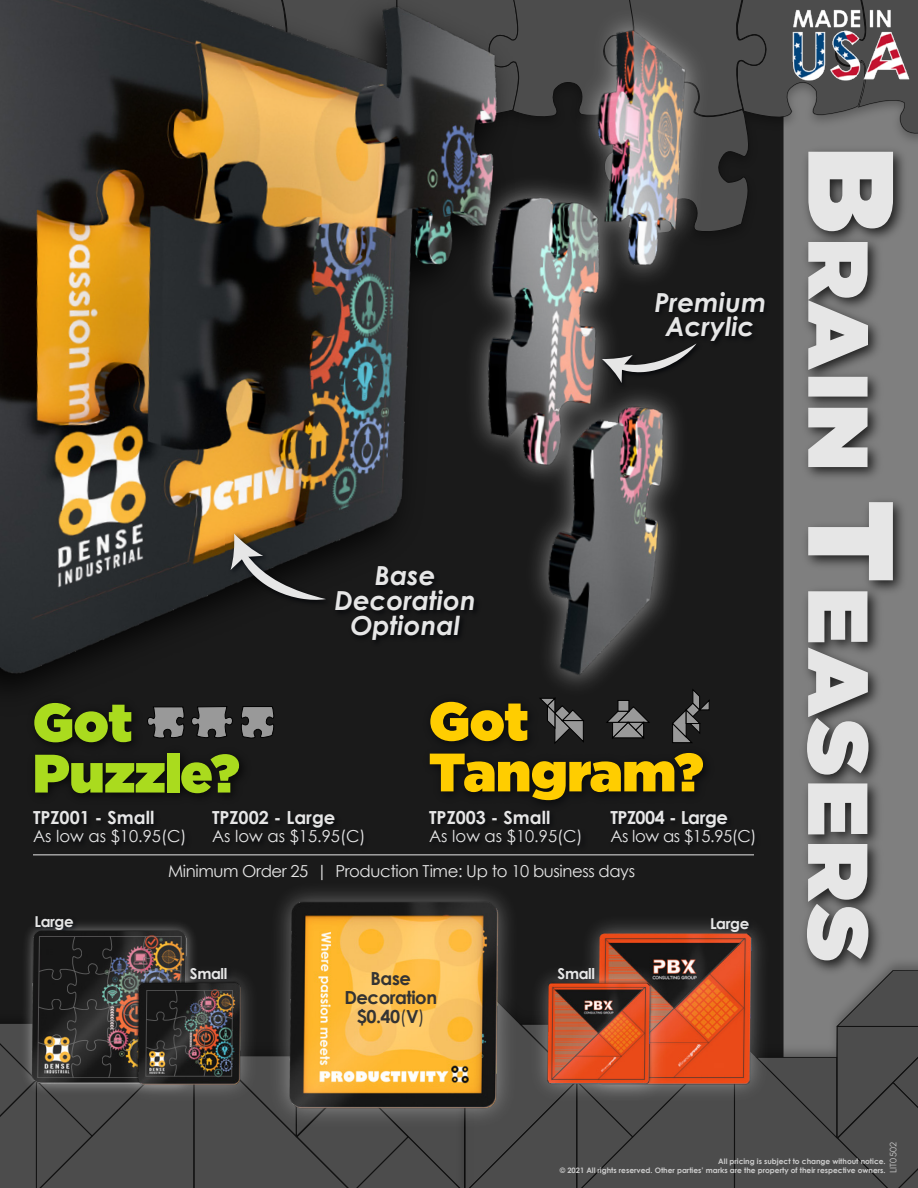
<style>
.page{position:relative;width:918px;height:1188px;background:#1a1a1a}
.page>*{position:absolute;margin:0;border:0;box-sizing:border-box;transform-origin:0 0}
.t1{font:900 84.75px "i Ciel Gotham";letter-spacing:.05em;color:#e6e6e6}
.t2{font:900 54px/51px "i Ciel Gotham";color:#ffcd00}
.t3{font:900 54px/51px "i Ciel Gotham";color:#aadb1e}
.t4{font:italic 700 26.25px/24.8px "Century Gothic";color:#e6e6e6;text-align:center}
.t5{font:700 18px "Century Gothic";color:#e6e6e6}
.t6{font:700 18px/18.9px "Century Gothic";letter-spacing:-.025em;color:#333;text-align:center}
.t7{font:700 18px "Century Gothic";letter-spacing:-.025em;color:#e6e6e6}
.t8{font:16.5px "Century Gothic";letter-spacing:-.025em;color:#e6e6e6}
.t9{font:16.5px "Century Gothic";color:#e6e6e6}
.t10{font:700 15px "Century Gothic";letter-spacing:-.025em;color:#e6e6e6}
.t11{font:9px "Century Gothic";letter-spacing:.02em;color:#ccc}
.t12{font:700 7.5px/9px "Century Gothic";color:#ccc;text-align:right}
.s1{font-weight:400}
.s2{font-size:120.9px}
</style>
<div class="page">
<img style="left:33px;top:854px;width:162px;height:1px">
<img style="left:208px;top:819px;width:167px;height:36px">
<svg style="left:719px;top:0;width:199px;height:230px"></svg>
<img style="left:0;top:0;width:457px;height:719px">
<img style="left:456px;top:0;width:263px;height:709px">
<img style="left:457px;top:0;width:254px;height:726px">
<img style="left:424px;top:804px;width:168px;height:51px">
<img style="left:22px;top:685px;width:233px;height:141px">
<img style="left:606px;top:812px;width:148px;height:43px">
<svg style="left:540px;top:698px;width:44px;height:45px"></svg>
<img style="left:650px;top:284px;width:108px;height:67px">
<svg style="left:672px;top:689px;width:37px;height:54px"></svg>
<div style="left:618px;top:700px;width:11px;height:11px;background:#999;border:1px solid #000"></div>
<svg style="left:607px;top:707px;width:42px;height:31px"></svg>
<img style="left:82px;top:924px;width:110px;height:12px">
<img style="left:598px;top:340px;width:106px;height:51px">
<svg style="left:602px;top:343px;width:95px;height:40px"></svg>
<img style="left:758px;top:137px;width:160px;height:799px">
<svg style="left:241px;top:707px;width:33px;height:33px"></svg>
<svg style="left:147px;top:707px;width:86px;height:32px"></svg>
<img style="left:784px;top:0;width:133px;height:109px">
<img style="left:292px;top:891px;width:217px;height:45px">
<img style="left:279px;top:897px;width:223px;height:39px">
<img style="left:225px;top:529px;width:111px;height:81px">
<svg style="left:231px;top:534px;width:95px;height:66px"></svg>
<img style="left:330px;top:558px;width:155px;height:92px">
<img style="left:30px;top:924px;width:52px;height:12px">
<img style="left:32px;top:931px;width:154px;height:5px">
<img style="left:597px;top:907px;width:180px;height:29px">
<img style="left:593px;top:930px;width:159px;height:6px">
<svg style="left:0;top:936px;width:918px;height:252px"></svg>
<hr style="left:33px;top:855px;width:721px;height:1px;background:#e6e6e6">
<h2 class="t3" style="left:33px;top:694px;width:208px">Got<br>Puzzle?</h2>
<h3 class="t4" style="left:335px;top:563px;width:143px">Base<br>Decoration<br>Optional</h3>
<h3 class="t4" style="left:654px;top:289px;width:113px">Premium<br>Acrylic</h3>
<h2 class="t2" style="left:429px;top:693px;width:276px">Got<br>Tangram?</h2>
<h3 class="t5" style="left:33px;top:806px;width:123px">TPZ001 - Small</h3>
<h3 class="t9" style="left:33px;top:826px;width:155px">As low as $10.95(C)</h3>
<h3 class="t5" style="left:212px;top:806px;width:125px">TPZ002 - Large</h3>
<h3 class="t9" style="left:212px;top:826px;width:155px">As low as $15.95(C)</h3>
<h3 class="t5" style="left:429px;top:806px;width:123px">TPZ003 - Small</h3>
<h3 class="t9" style="left:429px;top:826px;width:155px">As low as $10.95(C)</h3>
<h3 class="t7" style="left:610px;top:806px;width:119px">TPZ004 - Large</h3>
<h3 class="t8" style="left:610px;top:826px;width:148px">As low as $15.95(C)</h3>
<h3 class="t10" style="left:34px;top:912px;width:41px">Large</h3>
<h3 class="t8" style="left:168px;top:861px;width:468px">Minimum Order 25 | Production Time: Up to 10 business days</h3>
<h3 class="t10" style="left:190px;top:964px;width:39px">Small</h3>
<h3 class="t10" style="left:558px;top:964px;width:39px">Small</h3>
<h3 class="t6" style="left:344px;top:969px;width:94px">Base<br>Decoration $0.40<span class="s1">(</span>V<span class="s1">)</span></h3>
<h3 class="t10" style="left:710px;top:914px;width:41px">Large</h3>
<h1 class="t1" style="left:905px;top:147px;width:818px;rotate:90deg"><span class="s2">B</span>RAIN <span class="s2">T</span>EASERS</h1>
<p class="t11" style="left:888px;top:1173px;width:33px;rotate:-90deg">LIT0502</p>
<p class="t12" style="left:560px;top:1157px;width:327px">All pricing is subject to change without notice.<br>© 2021 All rights reserved. Other parties’ marks are the property of their respective owners.</p>
</div>
